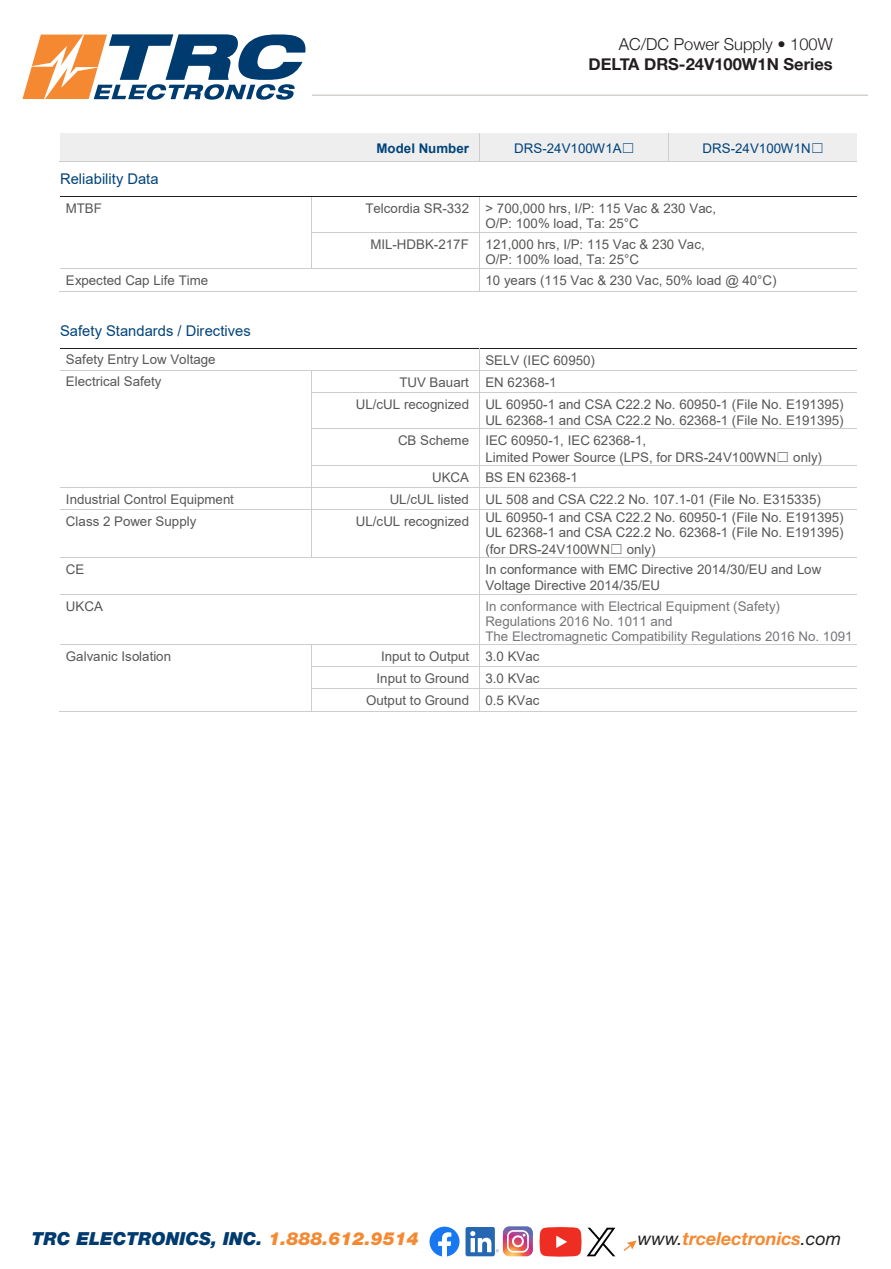
<style>
.page{position:relative;width:891px;height:1269px;background:#fff}
.page>*{position:absolute;margin:0;border:0;box-sizing:border-box;transform-origin:0 0}
.t1{font:italic 900 18px "Helvetica Neue LT Std";color:#003b70}
.t2{font:italic 700 18px "Helvetica Neue LT Std";color:#f58932}
.t3{font:700 16.5px "Helvetica Neue";color:#231f20}
.t4{font:300 16.5px "Helvetica Neue";color:#231f20}
.t5{font:14.7px "Arial";color:#004379}
.t6{font:13.35px/15.5px "Arial";color:#575756}
.t7{font:13.35px/15.3px "Arial";letter-spacing:.005em;color:#757679}
.t8{font:13.35px "Arial";letter-spacing:.005em;color:#004379}
.t9{font:700 13.35px "Arial";color:#004379}
.s1{font-family:"MS Gothic"}
.s2{color:#f58932}
.s3{font-weight:400;color:#231f20}
</style>
<div class="page">
<hr style="left:312px;top:94px;width:556px;height:2px;background:#d3d0ce">
<svg style="left:624px;top:1240px;width:13px;height:11px"></svg>
<svg style="left:22px;top:34px;width:284px;height:66px"></svg>
<svg style="left:430px;top:1227px;width:30px;height:30px"></svg>
<div style="left:466px;top:1227px;width:29px;height:29px;background:#2567b3;border-radius:2px"></div>
<svg style="left:470px;top:1226px;width:63px;height:30px"></svg>
<svg style="left:540px;top:1227px;width:75px;height:30px"></svg>
<div style="left:60px;top:133px;width:419px;height:28px;background:#eeeeef"></div>
<div style="left:480px;top:133px;width:188px;height:28px;background:#eeeeef"></div>
<div style="left:668px;top:133px;width:189px;height:28px;background:#eeeeef"></div>
<hr style="left:59px;top:161px;width:420px;height:1px;background:#cccdcf">
<svg style="left:479px;top:133px;width:1px;height:29px"></svg>
<hr style="left:480px;top:161px;width:188px;height:1px;background:#cccdcf">
<svg style="left:668px;top:133px;width:1px;height:28px"></svg>
<hr style="left:668px;top:161px;width:189px;height:1px;background:#cccdcf">
<hr style="left:60px;top:196px;width:251px;height:1px;background:#231f20">
<hr style="left:312px;top:196px;width:167px;height:1px;background:#231f20">
<hr style="left:480px;top:196px;width:377px;height:1px;background:#231f20">
<hr style="left:311px;top:197px;width:1px;height:35px;background:#cccdcf">
<hr style="left:479px;top:197px;width:1px;height:35px;background:#cccdcf">
<hr style="left:312px;top:232px;width:167px;height:1px;background:#cccdcf">
<hr style="left:480px;top:232px;width:377px;height:1px;background:#cccdcf">
<hr style="left:311px;top:233px;width:1px;height:36px;background:#cccdcf">
<hr style="left:479px;top:233px;width:1px;height:36px;background:#cccdcf">
<hr style="left:60px;top:269px;width:251px;height:1px;background:#cccdcf">
<hr style="left:313px;top:269px;width:166px;height:1px;background:#cccdcf">
<hr style="left:480px;top:269px;width:377px;height:1px;background:#cccdcf">
<hr style="left:59px;top:291px;width:253px;height:1px;background:#cccdcf">
<hr style="left:311px;top:291px;width:168px;height:1px;background:#cccdcf">
<svg style="left:479px;top:269px;width:1px;height:23px"></svg>
<hr style="left:480px;top:291px;width:377px;height:1px;background:#cccdcf">
<hr style="left:60px;top:348px;width:252px;height:1px;background:#231f20">
<hr style="left:313px;top:348px;width:166px;height:1px;background:#231f20">
<hr style="left:480px;top:348px;width:377px;height:1px;background:#231f20">
<hr style="left:60px;top:370px;width:251px;height:1px;background:#cccdcf">
<hr style="left:313px;top:370px;width:166px;height:1px;background:#cccdcf">
<hr style="left:480px;top:370px;width:377px;height:1px;background:#cccdcf">
<svg style="left:311px;top:370px;width:2px;height:23px"></svg>
<hr style="left:312px;top:392px;width:167px;height:1px;background:#cccdcf">
<svg style="left:479px;top:348px;width:1px;height:45px"></svg>
<hr style="left:480px;top:392px;width:377px;height:1px;background:#cccdcf">
<hr style="left:311px;top:393px;width:1px;height:36px;background:#cccdcf">
<hr style="left:479px;top:393px;width:1px;height:36px;background:#cccdcf">
<hr style="left:312px;top:429px;width:167px;height:1px;background:#cccdcf">
<hr style="left:480px;top:429px;width:377px;height:1px;background:#cccdcf">
<hr style="left:311px;top:429px;width:1px;height:36px;background:#cccdcf">
<hr style="left:479px;top:429px;width:1px;height:36px;background:#cccdcf">
<hr style="left:312px;top:465px;width:167px;height:1px;background:#cccdcf">
<hr style="left:480px;top:465px;width:377px;height:1px;background:#cccdcf">
<hr style="left:60px;top:487px;width:251px;height:1px;background:#cccdcf">
<hr style="left:312px;top:487px;width:167px;height:1px;background:#cccdcf">
<hr style="left:480px;top:487px;width:377px;height:1px;background:#cccdcf">
<hr style="left:60px;top:509px;width:251px;height:1px;background:#cccdcf">
<svg style="left:311px;top:465px;width:1px;height:45px"></svg>
<hr style="left:312px;top:509px;width:167px;height:1px;background:#cccdcf">
<svg style="left:479px;top:465px;width:1px;height:45px"></svg>
<hr style="left:480px;top:509px;width:377px;height:1px;background:#cccdcf">
<hr style="left:311px;top:510px;width:1px;height:48px;background:#cccdcf">
<hr style="left:479px;top:510px;width:1px;height:48px;background:#cccdcf">
<hr style="left:60px;top:558px;width:251px;height:1px;background:#cccdcf">
<hr style="left:312px;top:558px;width:167px;height:1px;background:#cccdcf">
<hr style="left:480px;top:558px;width:377px;height:1px;background:#cccdcf">
<hr style="left:479px;top:558px;width:1px;height:36px;background:#cccdcf">
<hr style="left:60px;top:594px;width:252px;height:1px;background:#cccdcf">
<hr style="left:312px;top:594px;width:167px;height:1px;background:#cccdcf">
<hr style="left:480px;top:594px;width:377px;height:1px;background:#cccdcf">
<hr style="left:479px;top:594px;width:1px;height:50px;background:#cccdcf">
<hr style="left:60px;top:644px;width:252px;height:1px;background:#cccdcf">
<hr style="left:312px;top:644px;width:167px;height:1px;background:#cccdcf">
<hr style="left:480px;top:644px;width:377px;height:1px;background:#cccdcf">
<hr style="left:312px;top:667px;width:167px;height:1px;background:#cccdcf">
<hr style="left:480px;top:667px;width:377px;height:1px;background:#cccdcf">
<hr style="left:312px;top:689px;width:167px;height:1px;background:#cccdcf">
<hr style="left:480px;top:689px;width:377px;height:1px;background:#cccdcf">
<hr style="left:59px;top:711px;width:253px;height:1px;background:#cccdcf">
<hr style="left:312px;top:711px;width:167px;height:1px;background:#cccdcf">
<svg style="left:479px;top:644px;width:1px;height:68px"></svg>
<hr style="left:480px;top:711px;width:377px;height:1px;background:#cccdcf">
<p class="t4" style="left:619px;top:31px;width:215px">AC/DC Power Supply • 100W</p>
<p class="t3" style="left:589px;top:51px;width:246px">DELTA DRS-24V100W1N Series</p>
<p class="t9" style="left:376px;top:139px;width:94px">Model Number</p>
<p class="t8" style="left:514px;top:139px;width:122px">DRS-24V100W1A<span class="s1">☐</span></p>
<p class="t8" style="left:703px;top:139px;width:123px">DRS-24V100W1N<span class="s1">☐</span></p>
<p class="t5" style="left:60px;top:169px;width:100px">Reliability Data</p>
<p class="t6" style="left:66px;top:200px;width:37px">MTBF</p>
<p class="t6" style="left:485px;top:200px;width:232px;text-indent:-120px">Telcordia SR-332 &gt; 700,000 hrs, I/P: 115 Vac &amp; 230 Vac,<br>O/P: 100% load, Ta: 25°C</p>
<p class="t6" style="left:371px;top:236px;width:100px">MIL-HDBK-217F</p>
<p class="t6" style="left:486px;top:236px;width:221px">121,000 hrs, I/P: 115 Vac &amp; 230 Vac,<br>O/P: 100% load, Ta: 25°C</p>
<p class="t6" style="left:66px;top:273px;width:144px">Expected Cap Life Time</p>
<p class="t6" style="left:485px;top:273px;width:293px">10 years (115 Vac &amp; 230 Vac, 50% load @ 40°C)</p>
<p class="t5" style="left:60px;top:320px;width:192px">Safety Standards / Directives</p>
<p class="t6" style="left:66px;top:352px;width:151px">Safety Entry Low Voltage</p>
<p class="t6" style="left:485px;top:352px;width:111px">SELV (IEC 60950)</p>
<p class="t6" style="left:66px;top:374px;width:97px">Electrical Safety</p>
<p class="t6" style="left:356px;top:371px;width:489px;line-height:22.4px;text-indent:44px">TUV Bauart EN 62368-1<br>UL/cUL recognized UL 60950-1 and CSA C22.2 No. 60950-1 (File No. E191395)</p>
<p class="t6" style="left:398px;top:409px;width:447px;line-height:20.7px;text-indent:87px">UL 62368-1 and CSA C22.2 No. 62368-1 (File No. E191395)<br>CB Scheme IEC 60950-1, IEC 62368-1,</p>
<p class="t6" style="left:432px;top:447px;width:391px;line-height:20px;text-indent:53px">Limited Power Source (LPS, for DRS-24V100WN<span class="s1">☐</span> only)<br>UKCA BS EN 62368-1</p>
<p class="t6" style="left:66px;top:491px;width:170px">Industrial Control Equipment</p>
<p class="t6" style="left:390px;top:491px;width:433px">UL/cUL listed UL 508 and CSA C22.2 No. 107.1-01 (File No. E315335)</p>
<p class="t6" style="left:66px;top:513px;width:132px">Class 2 Power Supply</p>
<p class="t6" style="left:485px;top:509px;width:360px;text-align:justify;text-indent:-130px">UL/cUL recognized UL 60950-1 and CSA C22.2 No. 60950-1 (File No. E191395)<br>UL 62368-1 and CSA C22.2 No. 62368-1 (File No. E191395) (for DRS-24V100WN<span class="s1">☐</span> only)</p>
<p class="t6" style="left:66px;top:562px;width:20px">CE</p>
<p class="t6" style="left:485px;top:562px;width:338px">In conformance with EMC Directive 2014/30/EU and Low<br>Voltage Directive 2014/35/EU</p>
<p class="t6" style="left:66px;top:598px;width:38px">UKCA</p>
<p class="t7" style="left:485px;top:598px;width:369px">In conformance with Electrical Equipment (Safety)<br>Regulations 2016 No. 1011 and<br>The Electromagnetic Compatibility Regulations 2016 No. 1091</p>
<p class="t6" style="left:66px;top:648px;width:107px">Galvanic Isolation</p>
<p class="t6" style="left:366px;top:645px;width:175px;line-height:22px;text-align:right">Input to Output 3.0 KVac<br>Input to Ground 3.0 KVac<br>Output to Ground 0.5 KVac</p>
<p class="t1" style="left:32px;top:1227px;width:388px">TRC ELECTRONICS, INC. <span class="s2">1.888.612.9514</span></p>
<p class="t2" style="left:638px;top:1227px;width:205px"><span class="s3">www.</span>trcelectronics<span class="s3">.com</span></p>
</div>
